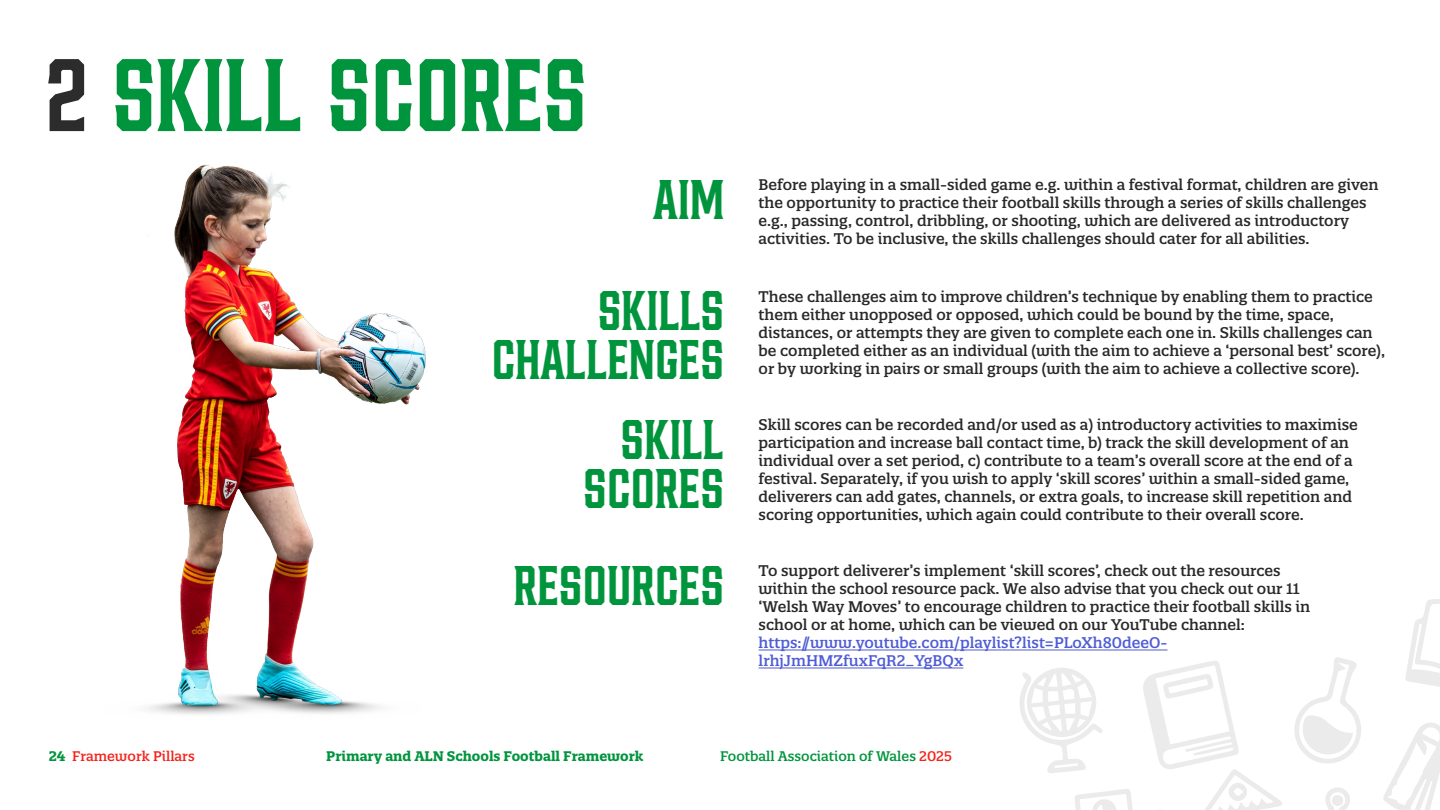
<style>
.page{position:relative;width:1440px;height:810px;background:#fff}
.page>*{position:absolute;margin:0;border:0;box-sizing:border-box;transform-origin:0 0}
.t1{font:700 90px "Draig";letter-spacing:-.025em;color:#00953d}
.t2{font:700 48.75px/48.8px "Draig";letter-spacing:-.025em;color:#00953d;text-align:right}
.t3{font:500 15px/18px "Quatro Slab";color:#292929}
.t4{font:500 15px/18px "Quatro Slab";color:#4f5cd6}
.t5{font:700 13.5px "Quatro Slab";color:#00953d}
.t6{font:500 13.5px "Quatro Slab";color:#00953d}
.t7{font:500 13.5px "Quatro Slab";color:#f4241d}
.s1{color:#2c2c2c}
.s2{font-weight:700;color:#00953d}
.s3{color:#f4241d}
</style>
<div class="page">
<svg style="left:1405px;top:599px;width:35px;height:88px"></svg>
<svg style="left:1383px;top:723px;width:57px;height:87px"></svg>
<svg style="left:1325px;top:787px;width:25px;height:23px"></svg>
<svg style="left:1294px;top:657px;width:67px;height:107px"></svg>
<svg style="left:1020px;top:661px;width:262px;height:149px"></svg>
<div style="left:1332px;top:795px;width:11px;height:11px;background:#ebebeb;border-radius:50%"></div>
<hr style="left:759px;top:650px;width:409px;height:1px;background:#4f5cd6">
<hr style="left:759px;top:668px;width:204px;height:1px;background:#4f5cd6">
<img style="left:146px;top:165px;width:280px;height:549px">
<h1 class="t1" style="left:42px;top:42px;width:548px"><span class="s1">2</span> SKILL SCORES</h1>
<h2 class="t2" style="left:653px;top:175px;width:74px">AIM</h2>
<h2 class="t2" style="left:491px;top:286px;width:235px">SKILLS<br>CHALLENGES</h2>
<h2 class="t2" style="left:583px;top:415px;width:144px">SKILL<br>SCORES</h2>
<h2 class="t2" style="left:513px;top:562px;width:213px">RESOURCES</h2>
<p class="t3" style="left:759px;top:175px;width:621px">Before playing in a small-sided game e.g. within a festival format, children are given the opportunity to practice their football skills through a series of skills challenges e.g., passing, control, dribbling, or shooting, which are delivered as introductory activities. To be inclusive, the skills challenges should cater for all abilities.</p>
<p class="t3" style="left:759px;top:287px;width:628px">These challenges aim to improve children’s technique by enabling them to practice them either unopposed or opposed, which could be bound by the time, space, distances, or attempts they are given to complete each one in. Skills challenges can be completed either as an individual (with the aim to achieve a ‘personal best’ score), or by working in pairs or small groups (with the aim to achieve a collective score).</p>
<p class="t3" style="left:759px;top:416px;width:601px">Skill scores can be recorded and/or used as a) introductory activities to maximise participation and increase ball contact time, b) track the skill development of an individual over a set period, c) contribute to a team’s overall score at the end of a festival. Separately, if you wish to apply ‘skill scores’ within a small-sided game, deliverers can add gates, channels, or extra goals, to increase skill repetition and scoring opportunities, which again could contribute to their overall score.</p>
<p class="t3" style="left:759px;top:562px;width:553px">To support deliverer’s implement ‘skill scores’, check out the resources within the school resource pack. We also advise that you check out our 11 ‘Welsh Way Moves’ to encourage children to practice their football skills in school or at home, which can be viewed on our YouTube channel:</p>
<p class="t4" style="left:759px;top:634px;width:410px">https://www.youtube.com/playlist?list=PLoXh80deeO&shy;lrhjJmHMZfuxFqR2_YgBQx</p>
<p class="t7" style="left:49px;top:748px;width:147px"><span class="s2">24</span> Framework Pillars</p>
<p class="t5" style="left:326px;top:748px;width:319px">Primary and ALN Schools Football Framework</p>
<p class="t6" style="left:720px;top:748px;width:233px">Football Association of Wales <span class="s3">2025</span></p>
</div>
